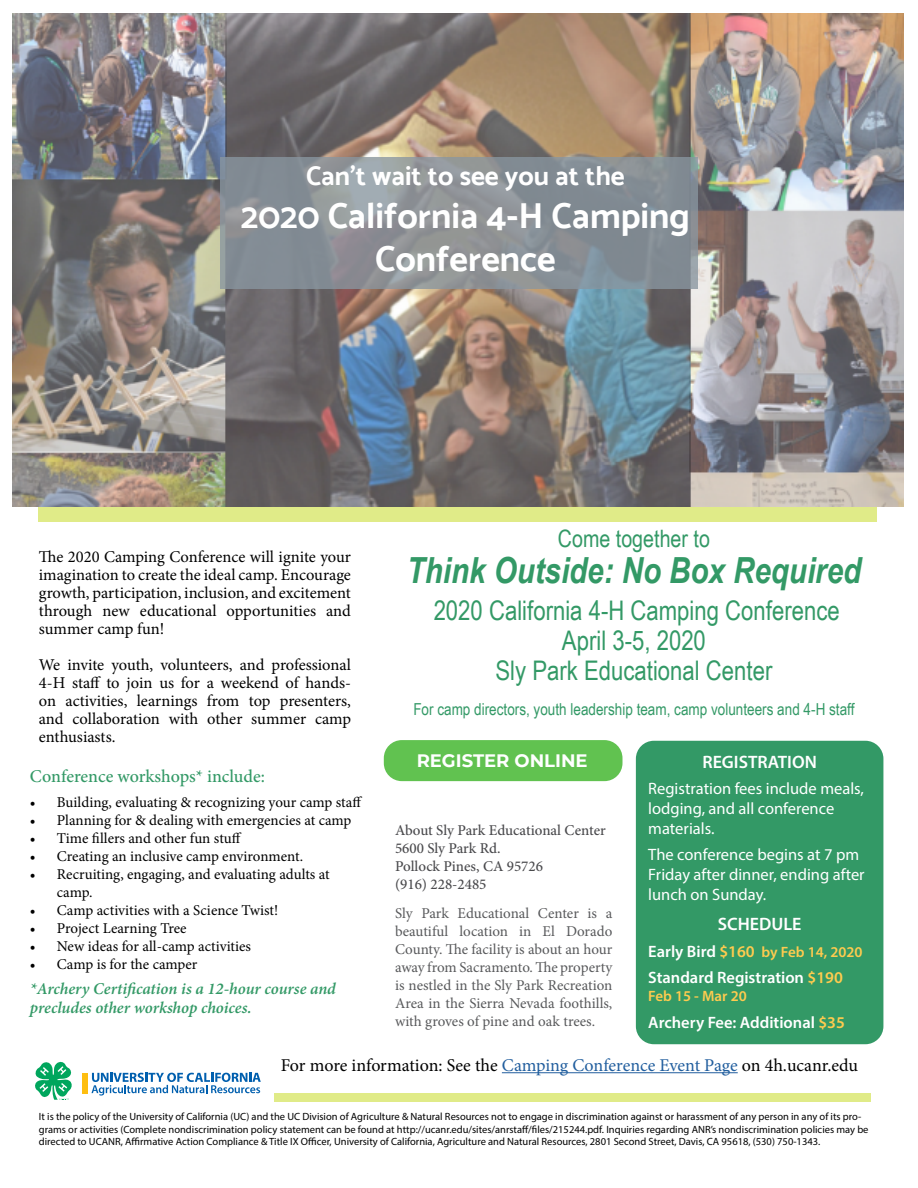
<style>
.page{position:relative;width:918px;height:1188px;background:#fff}
.page>*{position:absolute;margin:0;border:0;box-sizing:border-box;transform-origin:0 0}
.t1{font:700 36px/43.2px "Catamaran";color:#fff;text-align:center}
.t2{font:italic 700 36px "Arial Narrow";color:#396}
.t3{font:27px/30px "Arial Narrow";color:#396;text-align:center}
.t4{font:700 27px "Catamaran";color:#fff}
.t5{font:24px "Arial Narrow";color:#396}
.t6{font:18px "Minion Pro";letter-spacing:-.005em;color:#000}
.t7{font:500 18px "Minion Pro";letter-spacing:-.005em;color:#396}
.t8{font:600 18px "Myriad Pro";color:#fff}
.t9{font:700 18px "Montserrat";color:#fff}
.t10{font:16.5px/18px "Minion Pro";color:#000;text-align:justify}
.t11{font:16.5px/19.8px "Myriad Pro";color:#fff}
.t12{font:italic 600 16.5px/19.8px "Minion Pro";letter-spacing:-.005em;color:#396}
.t13{font:16.5px "Arial Narrow";color:#396}
.t14{font:600 16.5px "Myriad Pro";color:#fff}
.t15{font:15px/18px "Minion Pro";color:#000}
.t16{font:15px/18px "Minion Pro";color:#58595b;text-align:justify}
.t17{font:500 15px/18px "Minion Pro";color:#4a4a4d}
.t18{font:600 15px "Myriad Pro";color:#ffcb4f}
.t19{font:10.5px/12.6px "Myriad Pro";color:#000}
.s1{font-size:16.5px;color:#fff}
.s2{font-size:16.5px}
.s3{color:#ffcb4f}
.s4{color:#215e9e}
</style>
<div class="page">
<img style="left:12px;top:14px;width:891px;height:493px">
<svg style="left:35px;top:1061px;width:37px;height:39px"></svg>
<svg style="left:91px;top:1073px;width:170px;height:23px"></svg>
<div style="left:82px;top:1073px;width:5px;height:20px;background:#febe10"></div>
<div style="left:274px;top:1093px;width:596px;height:8px;background:#e0eb88"></div>
<div style="left:39px;top:507px;width:838px;height:14px;background:#e0eb88"></div>
<svg style="left:220px;top:157px;width:478px;height:132px;background:#8a9196"></svg>
<div style="left:636px;top:741px;width:247px;height:303px;background:#396;border-radius:18px"></div>
<div style="left:384px;top:740px;width:238px;height:41px;background:#61c250;border-radius:18px"></div>
<hr style="left:502px;top:1072px;width:236px;height:1px;background:#215e9e">
<h2 class="t4" style="left:306px;top:159px;width:320px">Can’t wait to see you at the</h2>
<h1 class="t1" style="left:241px;top:194px;width:451px">2020 California 4-H Camping<br>Conference</h1>
<h3 class="t10" style="left:39px;top:548px;width:314px">The 2020 Camping Conference will ignite your imagination to create the ideal camp. Encourage growth, participation, inclusion, and excitement through new educational opportunities and summer camp fun!</h3>
<h3 class="t10" style="left:39px;top:656px;width:314px">We invite youth, volunteers, and professional 4-H staff to join us for a weekend of hands&shy;on activities, learnings from top presenters, and collaboration with other summer camp enthusiasts.</h3>
<h3 class="t7" style="left:30px;top:764px;width:237px">Conference workshops* include:</h3>
<h3 class="t15" style="left:30px;top:793px;width:334px">• Building, evaluating &amp; recognizing your camp staff</h3>
<h3 class="t15" style="left:30px;top:811px;width:323px">• Planning for &amp; dealing with emergencies at camp</h3>
<h3 class="t15" style="left:30px;top:829px;width:213px">• Time fillers and other fun stuff</h3>
<h3 class="t15" style="left:30px;top:847px;width:275px">• Creating an inclusive camp environment.</h3>
<h3 class="t15" style="left:57px;top:865px;width:274px;text-indent:-27px">• Recruiting, engaging, and evaluating adults at camp.</h3>
<h3 class="t15" style="left:30px;top:901px;width:250px">• Camp activities with a Science Twist!</h3>
<h3 class="t15" style="left:30px;top:919px;width:158px">• Project Learning Tree</h3>
<h3 class="t15" style="left:30px;top:937px;width:223px">• New ideas for all-camp activities</h3>
<h3 class="t15" style="left:30px;top:955px;width:169px">• Camp is for the camper</h3>
<h3 class="t12" style="left:30px;top:978px;width:307px">*Archery Certification is a 12-hour course and precludes other workshop choices.</h3>
<h3 class="t5" style="left:558px;top:521px;width:154px">Come together to</h3>
<h1 class="t2" style="left:407px;top:543px;width:456px">Think Outside: No Box Required</h1>
<h2 class="t3" style="left:434px;top:594px;width:408px">2020 California 4-H Camping Conference<br>April 3-5, 2020<br>Sly Park Educational Center</h2>
<h3 class="t13" style="left:413px;top:697px;width:443px">For camp directors, youth leadership team, camp volunteers and 4-H staff</h3>
<h3 class="t9" style="left:417px;top:748px;width:173px">REGISTER ONLINE</h3>
<h3 class="t17" style="left:395px;top:822px;width:212px">About Sly Park Educational Center<br>5600 Sly Park Rd.<br>Pollock Pines, CA 95726<br>(916) 228-2485</h3>
<p class="t16" style="left:395px;top:904px;width:219px">Sly Park Educational Center is a beautiful location in El Dorado County. The facility is about an hour away from Sacramento. The property is nestled in the Sly Park Recreation Area in the Sierra Nevada foothills, with groves of pine and oak trees.</p>
<h3 class="t8" style="left:702px;top:750px;width:116px">REGISTRATION</h3>
<h3 class="t11" style="left:648px;top:779px;width:217px">Registration fees include meals, lodging, and all conference materials.</h3>
<h3 class="t11" style="left:648px;top:845px;width:218px">The conference begins at 7 pm<br>Friday after dinner, ending after lunch on Sunday.</h3>
<h3 class="t8" style="left:718px;top:913px;width:85px">SCHEDULE</h3>
<h3 class="t18" style="left:648px;top:942px;width:216px"><span class="s1">Early Bird</span> <span class="s2">$160</span> by Feb 14, 2020</h3>
<h3 class="t14" style="left:648px;top:967px;width:196px">Standard Registration <span class="s3">$190</span></h3>
<h3 class="t18" style="left:648px;top:987px;width:100px">Feb 15 - Mar 20</h3>
<h3 class="t14" style="left:648px;top:1012px;width:198px">Archery Fee: Additional <span class="s3">$35</span></h3>
<h3 class="t6" style="left:281px;top:1053px;width:579px">For more information: See the <span class="s4">Camping Conference Event Page</span> on 4h.ucanr.edu</h3>
<p class="t19" style="left:39px;top:1110px;width:831px">It is the policy of the University of California (UC) and the UC Division of Agriculture &amp; Natural Resources not to engage in discrimination against or harassment of any person in any of its pro&shy;grams or activities (Complete nondiscrimination policy statement can be found at http://ucanr.edu/sites/anrstaff/files/215244.pdf. Inquiries regarding ANR’s nondiscrimination policies may be directed to UCANR, Affirmative Action Compliance &amp; Title IX Officer, University of California, Agriculture and Natural Resources, 2801 Second Street, Davis, CA 95618, (530) 750-1343.</p>
</div>
